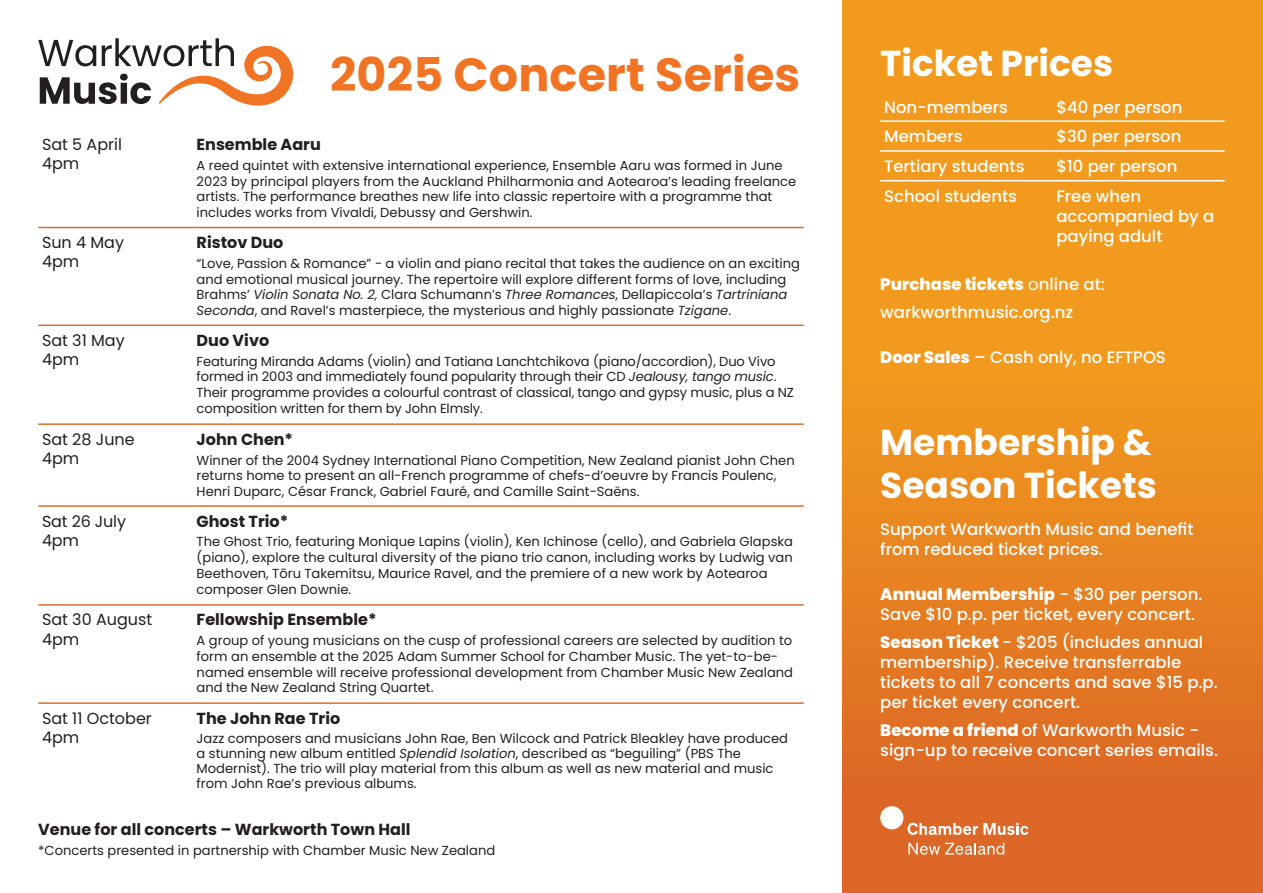
<style>
.page{position:relative;width:1263px;height:893px;background:#fff}
.page>*{position:absolute;margin:0;border:0;box-sizing:border-box;transform-origin:0 0}
.t1{font:700 46.5px "Poppins";letter-spacing:.005em;color:#f17424}
.t2{font:700 36px/43.2px "Poppins";color:#fff}
.t3{font:500 16.5px/19.8px "Poppins";color:#fff}
.t4{font:800 16.5px "Poppins";color:#fff}
.t5{font:700 16.05px "Poppins";color:#231f20}
.t6{font:16.05px "Poppins";color:#231f20}
.t7{font:13.05px/15.8px "Poppins";color:#231f20}
.s1{font-style:italic}
.s2{font-weight:400}
.s3{font-weight:500}
.s4{font-weight:800}
</style>
<div class="page">
<div style="left:842px;top:0;width:421px;height:893px;background:linear-gradient(to bottom,#f8a81b,#dc6925)"></div>
<hr style="left:38px;top:227px;width:155px;height:1px;background:#da6627">
<hr style="left:193px;top:227px;width:611px;height:1px;background:#da6627">
<hr style="left:38px;top:325px;width:155px;height:1px;background:#da6627">
<hr style="left:193px;top:325px;width:611px;height:1px;background:#da6627">
<hr style="left:38px;top:423px;width:155px;height:2px;background:#da6627">
<hr style="left:193px;top:423px;width:611px;height:2px;background:#da6627">
<hr style="left:38px;top:505px;width:155px;height:2px;background:#da6627">
<hr style="left:193px;top:505px;width:611px;height:2px;background:#da6627">
<hr style="left:38px;top:604px;width:155px;height:2px;background:#da6627">
<hr style="left:193px;top:604px;width:611px;height:2px;background:#da6627">
<hr style="left:38px;top:702px;width:155px;height:2px;background:#da6627">
<hr style="left:193px;top:702px;width:611px;height:2px;background:#da6627">
<hr style="left:880px;top:120px;width:172px;height:2px;background:#fff">
<hr style="left:1052px;top:120px;width:173px;height:2px;background:#fff">
<hr style="left:880px;top:150px;width:172px;height:2px;background:#fff">
<hr style="left:1052px;top:150px;width:173px;height:2px;background:#fff">
<hr style="left:880px;top:180px;width:172px;height:1px;background:#fff">
<hr style="left:1052px;top:180px;width:173px;height:1px;background:#fff">
<div style="left:880px;top:806px;width:23px;height:23px;background:#fff;border-radius:50%"></div>
<svg style="left:908px;top:843px;width:96px;height:12px"></svg>
<svg style="left:907px;top:823px;width:121px;height:12px"></svg>
<svg style="left:38px;top:38px;width:256px;height:68px"></svg>
<p class="t1" style="left:330px;top:47px;width:472px">2025 Concert Series</p>
<p class="t6" style="left:42px;top:135px;width:82px">Sat 5 April</p>
<p class="t6" style="left:42px;top:154px;width:39px">4pm</p>
<p class="t5" style="left:197px;top:135px;width:126px">Ensemble Aaru</p>
<p class="t7" style="left:197px;top:158px;width:601px">A reed quintet with extensive international experience, Ensemble Aaru was formed in June 2023 by principal players from the Auckland Philharmonia and Aotearoa’s leading freelance artists. The performance breathes new life into classic repertoire with a programme that includes works from Vivaldi, Debussy and Gershwin.</p>
<p class="t6" style="left:42px;top:233px;width:84px">Sun 4 May</p>
<p class="t6" style="left:42px;top:252px;width:39px">4pm</p>
<p class="t5" style="left:197px;top:233px;width:88px">Ristov Duo</p>
<p class="t7" style="left:197px;top:255px;width:605px">“Love, Passion &amp; Romance” - a violin and piano recital that takes the audience on an exciting and emotional musical journey. The repertoire will explore different forms of love, including Brahms’ <span class="s1">Violin Sonata No. 2,</span> Clara Schumann’s <span class="s1">Three Romances</span>, Dellapiccola’s <span class="s1">Tartriniana Seconda</span>, and Ravel’s masterpiece, the mysterious and highly passionate <span class="s1">Tzigane</span>.</p>
<p class="t6" style="left:42px;top:331px;width:84px">Sat 31 May</p>
<p class="t6" style="left:42px;top:350px;width:39px">4pm</p>
<p class="t5" style="left:197px;top:331px;width:74px">Duo Vivo</p>
<p class="t7" style="left:197px;top:353px;width:599px">Featuring Miranda Adams (violin) and Tatiana Lanchtchikova (piano/accordion), Duo Vivo formed in 2003 and immediately found popularity through their CD <span class="s1">Jealousy, tango music</span>.<br>Their programme provides a colourful contrast of classical, tango and gypsy music, plus a NZ composition written for them by John Elmsly.</p>
<p class="t6" style="left:42px;top:430px;width:94px">Sat 28 June</p>
<p class="t6" style="left:42px;top:449px;width:39px">4pm</p>
<p class="t5" style="left:197px;top:430px;width:98px">John Chen*</p>
<p class="t7" style="left:197px;top:452px;width:600px">Winner of the 2004 Sydney International Piano Competition, New Zealand pianist John Chen returns home to present an all-French programme of chefs-d’oeuvre by Francis Poulenc,<br>Henri Duparc, César Franck, Gabriel Fauré, and Camille Saint-Saëns.</p>
<p class="t6" style="left:42px;top:512px;width:85px">Sat 26 July</p>
<p class="t6" style="left:42px;top:531px;width:39px">4pm</p>
<p class="t5" style="left:197px;top:512px;width:93px">Ghost Trio*</p>
<p class="t7" style="left:197px;top:534px;width:598px">The Ghost Trio, featuring Monique Lapins (violin), Ken Ichinose (cello), and Gabriela Glapska (piano), explore the cultural diversity of the piano trio canon, including works by Ludwig van Beethoven, Tōru Takemitsu, Maurice Ravel, and the premiere of a new work by Aotearoa composer Glen Downie.</p>
<p class="t6" style="left:42px;top:610px;width:112px">Sat 30 August</p>
<p class="t6" style="left:42px;top:630px;width:39px">4pm</p>
<p class="t5" style="left:197px;top:610px;width:181px">Fellowship Ensemble*</p>
<p class="t7" style="left:197px;top:633px;width:598px">A group of young musicians on the cusp of professional careers are selected by audition to form an ensemble at the 2025 Adam Summer School for Chamber Music. The yet-to-be&shy;named ensemble will receive professional development from Chamber Music New Zealand and the New Zealand String Quartet.</p>
<p class="t6" style="left:42px;top:709px;width:111px">Sat 11 October</p>
<p class="t6" style="left:42px;top:728px;width:39px">4pm</p>
<p class="t5" style="left:197px;top:709px;width:145px">The John Rae Trio</p>
<p class="t7" style="left:197px;top:731px;width:593px;line-height:15px">Jazz composers and musicians John Rae, Ben Wilcock and Patrick Bleakley have produced a stunning new album entitled <span class="s1">Splendid Isolation</span>, described as “beguiling” (PBS The Modernist). The trio will play material from this album as well as new material and music from John Rae’s previous albums.</p>
<p class="t5" style="left:38px;top:820px;width:374px">Venue for all concerts – Warkworth Town Hall</p>
<p class="t7" style="left:38px;top:842px;width:458px">*Concerts presented in partnership with Chamber Music New Zealand</p>
<p class="t2" style="left:880px;top:42px;width:234px">Ticket Prices</p>
<p class="t3" style="left:884px;top:98px;width:125px">Non-members</p>
<p class="t3" style="left:1056px;top:98px;width:128px">$40 per person</p>
<p class="t3" style="left:884px;top:127px;width:80px">Members</p>
<p class="t3" style="left:1056px;top:127px;width:127px">$30 per person</p>
<p class="t3" style="left:884px;top:157px;width:142px">Tertiary students</p>
<p class="t3" style="left:1056px;top:157px;width:123px">$10 per person</p>
<p class="t3" style="left:884px;top:186px;width:134px">School students</p>
<p class="t3" style="left:1056px;top:186px;width:86px">Free when</p>
<p class="t3" style="left:1056px;top:206px;width:160px">accompanied by a paying adult</p>
<p class="t4" style="left:880px;top:274px;width:226px">Purchase tickets <span class="s2">o</span><span class="s3">nline at:</span></p>
<p class="t3" style="left:880px;top:302px;width:195px">warkworthmusic.org.nz</p>
<p class="t3" style="left:880px;top:348px;width:287px"><span class="s4">Door Sales</span> – Cash only, no EFTPOS</p>
<p class="t2" style="left:880px;top:421px;width:278px">Membership &amp;<br>Season Tickets</p>
<p class="t3" style="left:880px;top:519px;width:315px">Support Warkworth Music and benefit from reduced ticket prices.</p>
<p class="t3" style="left:880px;top:585px;width:324px"><span class="s4">Annual Membership</span> - $30 per person.<br>Save $10 p.p. per ticket, every concert.</p>
<p class="t3" style="left:880px;top:633px;width:339px"><span class="s4">Season Ticket</span> - $205 (includes annual membership). Receive transferrable tickets to all 7 concerts and save $15 p.p. per ticket every concert.</p>
<p class="t3" style="left:880px;top:720px;width:339px"><span class="s4">Become a friend</span> of Warkworth Music - sign-up to receive concert series emails.</p>
</div>
